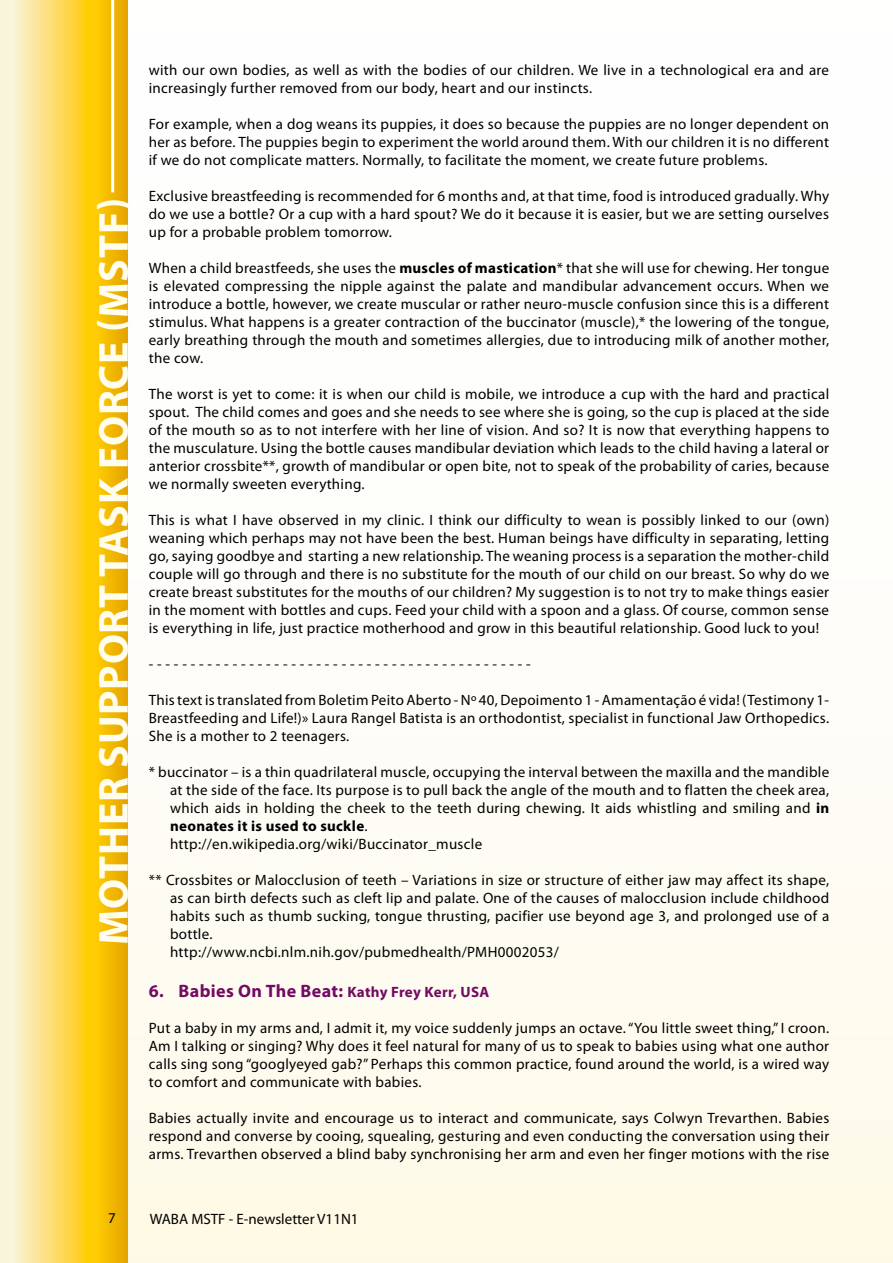
<style>
.page{position:relative;width:893px;height:1263px;background:#fff}
.page>*{position:absolute;margin:0;border:0;box-sizing:border-box;transform-origin:0 0}
.t1{font:700 42px "Myriad Pro";letter-spacing:.02em;color:#fffded}
.t2{font:700 18px "Myriad Pro";letter-spacing:.02em;color:#730a64}
.t3{font:15px/18px "Myriad Pro";letter-spacing:.02em;color:#000;text-align:justify}
.t4{font:15px "Myriad Pro";color:#000}
.s1{font-weight:700}
.s2{font-size:15px}
</style>
<div class="page">
<div style="left:0;top:0;width:893px;height:1263px;background:linear-gradient(to bottom,#feffff,#fefaeb)"></div>
<svg style="left:0;top:0;width:128px;height:1263px;background:#f9d861"></svg>
<hr style="left:111px;top:0;width:3px;height:192px;background:#fff">
<h1 class="t1" style="left:86px;top:945px;width:749px;rotate:-90deg">Mother Support Task Force (MSTF)</h1>
<p class="t3" style="left:149px;top:61px;width:682px">with our own bodies, as well as with the bodies of our children. We live in a technological era and are increasingly further removed from our body, heart and our instincts.</p>
<p class="t3" style="left:149px;top:115px;width:682px">For example, when a dog weans its puppies, it does so because the puppies are no longer dependent on her as before. The puppies begin to experiment the world around them. With our children it is no different if we do not complicate matters. Normally, to facilitate the moment, we create future problems.</p>
<p class="t3" style="left:149px;top:187px;width:682px">Exclusive breastfeeding is recommended for 6 months and, at that time, food is introduced gradually. Why do we use a bottle? Or a cup with a hard spout? We do it because it is easier, but we are setting ourselves up for a probable problem tomorrow.</p>
<p class="t3" style="left:149px;top:259px;width:682px">When a child breastfeeds, she uses the <span class="s1">muscles of mastication</span>* that she will use for chewing. Her tongue is elevated compressing the nipple against the palate and mandibular advancement occurs. When we introduce a bottle, however, we create muscular or rather neuro-muscle confusion since this is a different stimulus. What happens is a greater contraction of the buccinator (muscle),* the lowering of the tongue, early breathing through the mouth and sometimes allergies, due to introducing milk of another mother, the cow.</p>
<p class="t3" style="left:149px;top:385px;width:682px">The worst is yet to come: it is when our child is mobile, we introduce a cup with the hard and practical spout. The child comes and goes and she needs to see where she is going, so the cup is placed at the side of the mouth so as to not interfere with her line of vision. And so? It is now that everything happens to the musculature. Using the bottle causes mandibular deviation which leads to the child having a lateral or anterior crossbite**, growth of mandibular or open bite, not to speak of the probability of caries, because we normally sweeten everything.</p>
<p class="t3" style="left:149px;top:511px;width:682px">This is what I have observed in my clinic. I think our difficulty to wean is possibly linked to our (own) weaning which perhaps may not have been the best. Human beings have difficulty in separating, letting go, saying goodbye and starting a new relationship. The weaning process is a separation the mother-child couple will go through and there is no substitute for the mouth of our child on our breast. So why do we create breast substitutes for the mouths of our children? My suggestion is to not try to make things easier in the moment with bottles and cups. Feed your child with a spoon and a glass. Of course, common sense is everything in life, just practice motherhood and grow in this beautiful relationship. Good luck to you!</p>
<p class="t3" style="left:149px;top:655px;width:383px">- - - - - - - - - - - - - - - - - - - - - - - - - - - - - - - - - - - - - - - - - - - - - -</p>
<p class="t3" style="left:149px;top:691px;width:682px">This text is translated from Boletim Peito Aberto - Nº 40, Depoimento 1 - Amamentação é vida! (Testimony 1- Breastfeeding and Life!)» Laura Rangel Batista is an orthodontist, specialist in functional Jaw Orthopedics.<br>She is a mother to 2 teenagers.</p>
<p class="t3" style="left:170px;top:763px;width:661px;text-align:left;text-indent:-21px">* buccinator – is a thin quadrilateral muscle, occupying the interval between the maxilla and the mandible at the side of the face. Its purpose is to pull back the angle of the mouth and to flatten the cheek area, which aids in holding the cheek to the teeth during chewing. It aids whistling and smiling and <span class="s1">in neonates it is used to suckle</span>.<br>http://en.wikipedia.org/wiki/Buccinator_muscle</p>
<p class="t3" style="left:170px;top:871px;width:661px;text-align:left;text-indent:-21px">** Crossbites or Malocclusion of teeth – Variations in size or structure of either jaw may affect its shape, as can birth defects such as cleft lip and palate. One of the causes of malocclusion include childhood habits such as thumb sucking, tongue thrusting, pacifier use beyond age 3, and prolonged use of a bottle.<br>http://www.ncbi.nlm.nih.gov/pubmedhealth/PMH0002053/</p>
<p class="t2" style="left:149px;top:979px;width:341px">6. Babies On The Beat: <span class="s2">Kathy Frey Kerr, USA</span></p>
<p class="t3" style="left:149px;top:1018px;width:682px">Put a baby in my arms and, I admit it, my voice suddenly jumps an octave. “You little sweet thing,” I croon.<br>Am I talking or singing? Why does it feel natural for many of us to speak to babies using what one author calls sing song “googlyeyed gab?” Perhaps this common practice, found around the world, is a wired way to comfort and communicate with babies.</p>
<p class="t3" style="left:149px;top:1108px;width:682px">Babies actually invite and encourage us to interact and communicate, says Colwyn Trevarthen. Babies respond and converse by cooing, squealing, gesturing and even conducting the conversation using their arms. Trevarthen observed a blind baby synchronising her arm and even her finger motions with the rise</p>
<p class="t4" style="left:150px;top:1209px;width:210px">WABA MSTF - E-newsletter V11N1</p>
</div>
